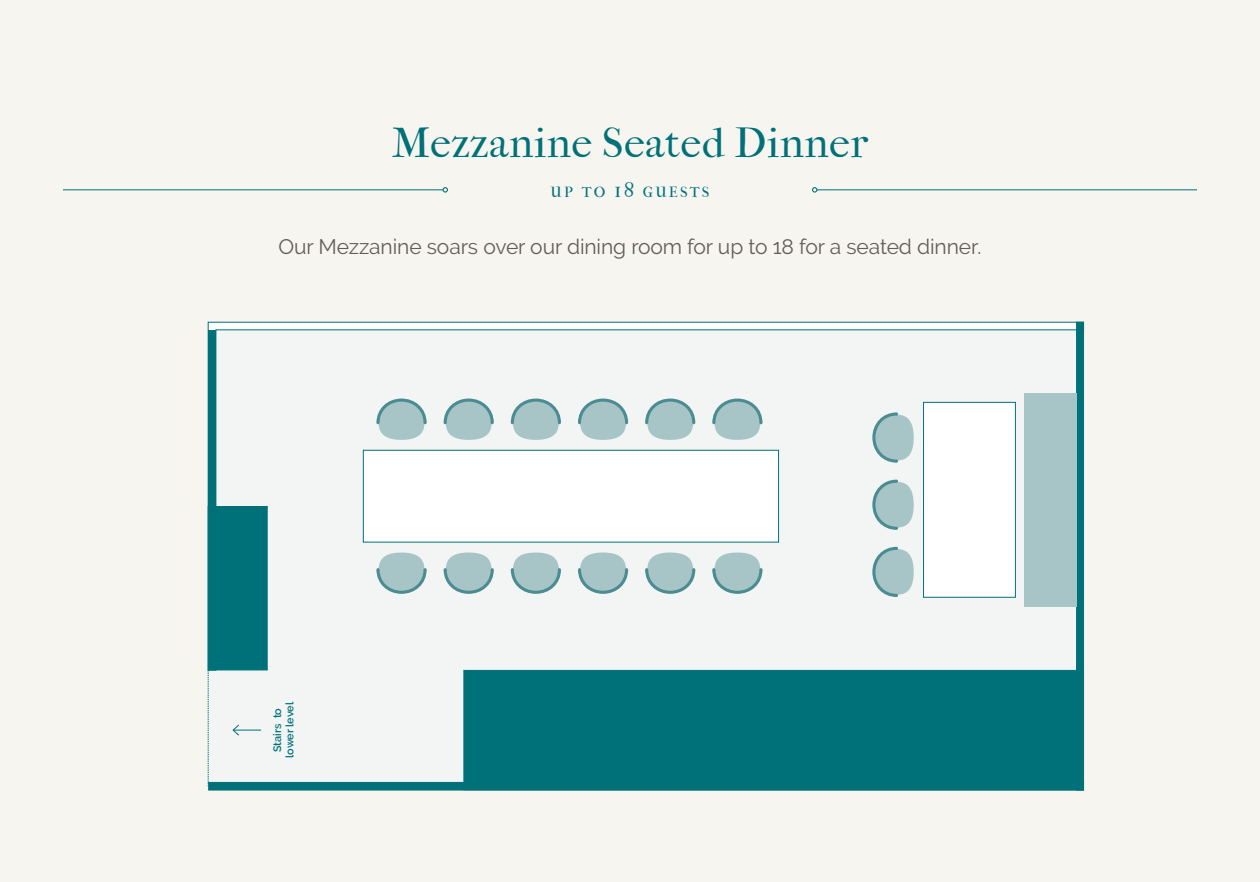
<style>
.page{position:relative;width:1260px;height:882px;background:#f7f5f0}
.page>*{position:absolute;margin:0;border:0;box-sizing:border-box;transform-origin:0 0}
.t1{font:42px "IM FELL French Canon Roman";letter-spacing:.01em;color:#007178}
.t2{font:21px "Raleway";letter-spacing:-.005em;color:#635d59}
.t3{font:14.7px "IM FELL French Canon Roman";letter-spacing:.145em;color:#007178}
.t4{font:600 10.85px/12.4px "Raleway";letter-spacing:-.005em;color:#007178;text-align:center}
.s1{font-size:21px}
</style>
<div class="page">
<div style="left:208px;top:330px;width:872px;height:460px;background:#f2f5f4"></div>
<hr style="left:817px;top:190px;width:380px;height:1px;background:#007178">
<svg style="left:812px;top:187px;width:5px;height:6px"></svg>
<hr style="left:63px;top:190px;width:380px;height:1px;background:#007178">
<svg style="left:443px;top:187px;width:5px;height:6px"></svg>
<div style="left:464px;top:670px;width:620px;height:120px;background:#007178"></div>
<div style="left:208px;top:782px;width:876px;height:8px;background:#007178"></div>
<svg style="left:233px;top:724px;width:28px;height:12px"></svg>
<svg style="left:208px;top:322px;width:868px;height:349px"></svg>
<div style="left:208px;top:506px;width:60px;height:164px;background:#007178;border:1px solid #007178"></div>
<div style="left:1076px;top:322px;width:8px;height:468px;background:#007178;border:1px solid #007178"></div>
<svg style="left:208px;top:670px;width:1px;height:116px"></svg>
<div style="left:208px;top:330px;width:8px;height:176px;background:#007178"></div>
<svg style="left:871px;top:411px;width:43px;height:53px"></svg>
<svg style="left:871px;top:478px;width:43px;height:53px"></svg>
<svg style="left:871px;top:545px;width:43px;height:54px"></svg>
<div style="left:923px;top:402px;width:93px;height:195px;background:#fff;border:1px solid #007178"></div>
<div style="left:1024px;top:393px;width:52px;height:213px;background:#a7c4c7"></div>
<p class="t1" style="left:392px;top:118px;width:478px">Mezzanine Seated Dinner</p>
<p class="t3" style="left:551px;top:184px;width:160px">UP TO <span class="s1">18</span> GUESTS</p>
<p class="t2" style="left:279px;top:235px;width:704px">Our Mezzanine soars over our dining room for up to 18 for a seated dinner.</p>
<p class="t4" style="left:271px;top:758px;width:57px;rotate:-90deg">Stairs to lower level</p>
</div>
